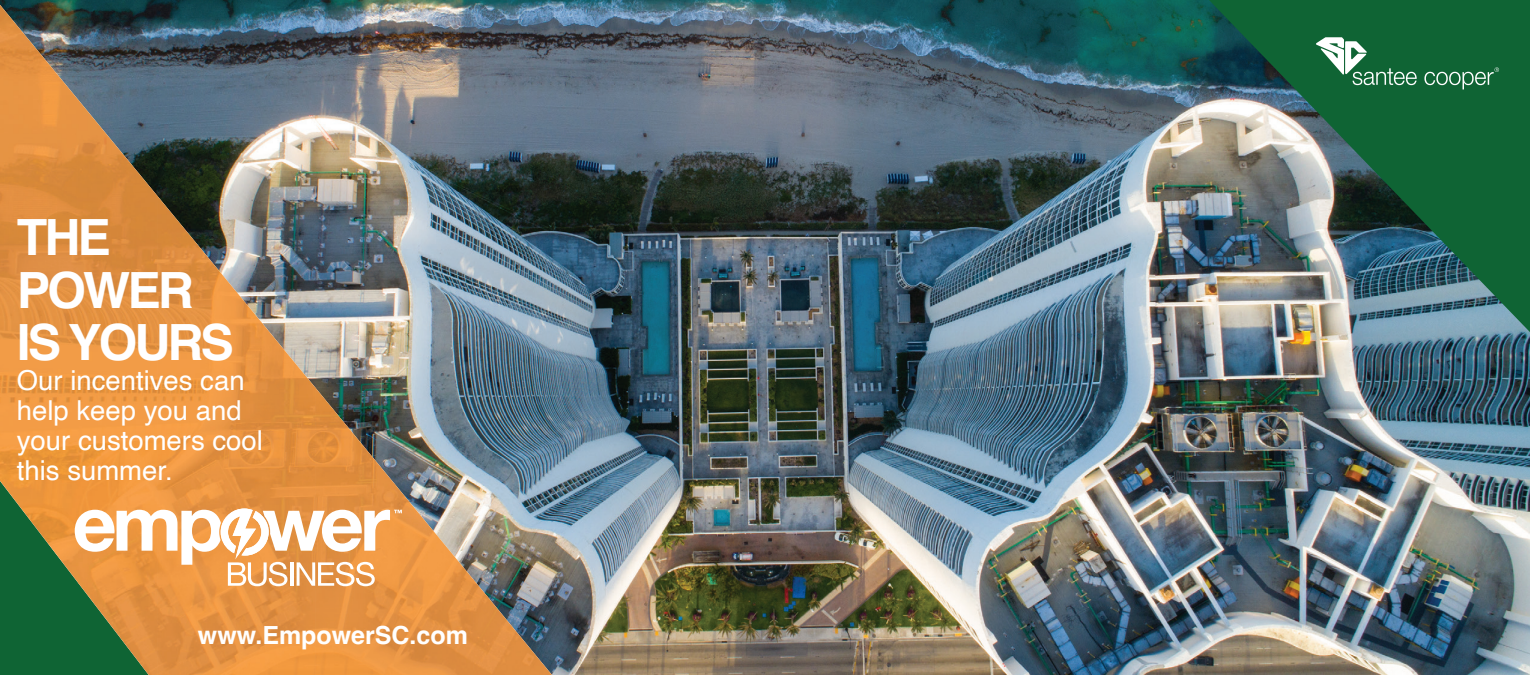
<style>
.page{position:relative;width:1530px;height:675px;background:#fff}
.page>*{position:absolute;margin:0;border:0;box-sizing:border-box;transform-origin:0 0}
.t1{font:700 50px/52.5px "Helvetica";letter-spacing:-.06em;color:#fff}
.t2{font:27.5px/30px "Helvetica";color:#fff}
.t3{font:700 25px "Helvetica";color:#fff}
</style>
<div class="page">
<img style="left:0;top:0;width:1530px;height:675px">
<img style="left:0;top:5px;width:79px;height:476px">
<img style="left:78px;top:100px;width:80px;height:381px">
<img style="left:157px;top:196px;width:80px;height:285px">
<img style="left:236px;top:292px;width:80px;height:189px">
<img style="left:315px;top:387px;width:80px;height:94px">
<img style="left:402px;top:483px;width:72px;height:192px">
<img style="left:473px;top:579px;width:79px;height:96px">
<img style="left:1209px;top:0;width:321px;height:332px">
<svg style="left:1315px;top:37px;width:102px;height:48px"></svg>
<svg style="left:1424px;top:67px;width:75px;height:22px;background:#397f58"></svg>
<svg style="left:0;top:481px;width:402px;height:194px;background:#c39856"></svg>
<h1 class="t1" style="left:17px;top:217px;width:219px">THE<br>POWER<br>IS YOURS</h1>
<p class="t2" style="left:17px;top:367px;width:248px">Our incentives can help keep you and your customers cool this summer.</p>
<p class="t3" style="left:198px;top:620px;width:271px">www.EmpowerSC.com</p>
</div>
